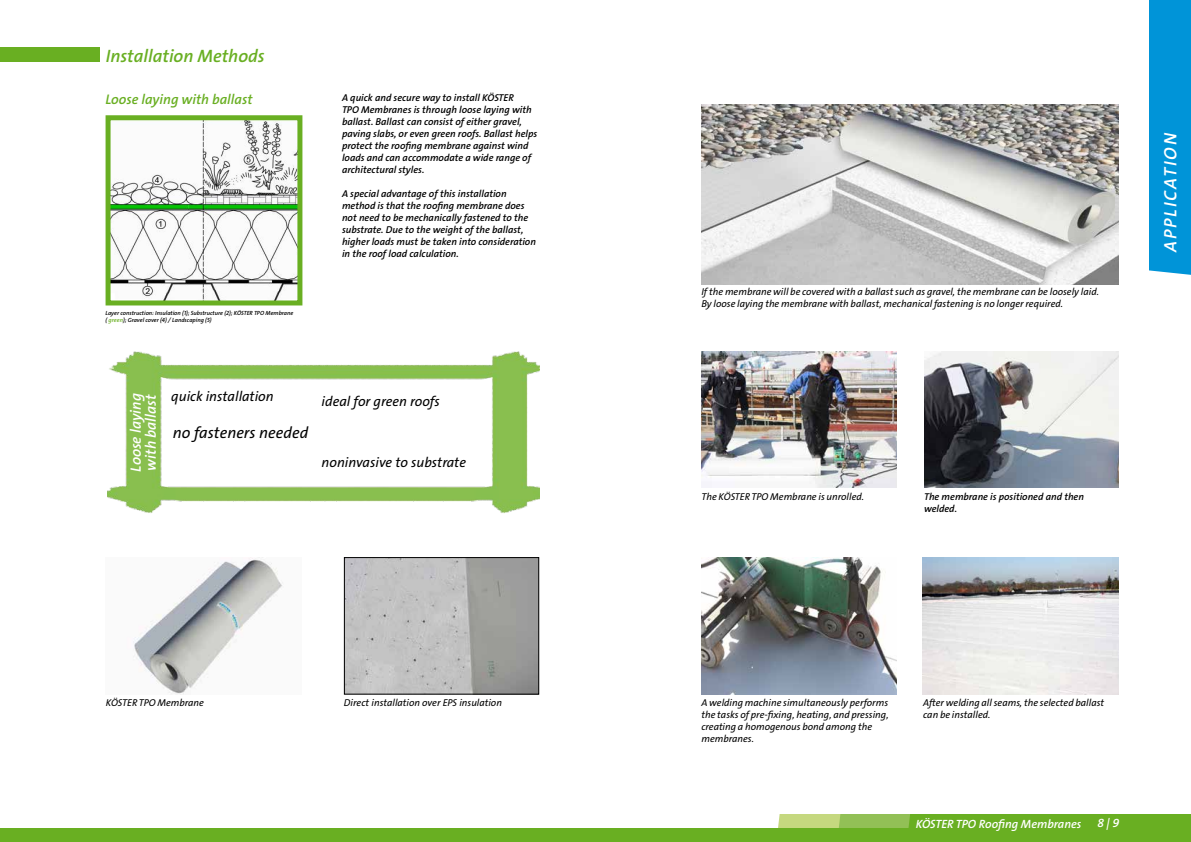
<style>
.page{position:relative;width:1191px;height:842px;background:#fff}
.page>*{position:absolute;margin:0;border:0;box-sizing:border-box;transform-origin:0 0}
.t1{font:18px "The Sans LP6 Se Bld IT";color:#69af22}
.t2{font:18px "The Sans LP6 Se Bld IT";letter-spacing:.105em;color:#fff}
.t3{font:16px "The Sans LP5 Plain IT";color:#000}
.t4{font:15px/15px "The Sans LP6 Se Bld IT";color:#fff}
.t5{font:14px "The Sans LP5 Plain IT";color:#000}
.t6{font:14px "The Sans LP6 Se Bld IT";color:#69af22}
.t7{font:12px "The Sans LP6 Se Bld IT";color:#fff}
.t8{font:10px/12px "The Sans LP6 Se Bld IT";color:#000}
.t9{font:10px/12px "The Sans LP5 Plain IT";color:#000}
.t10{font:6px/7.2px "The Sans LP6 Se Bld IT";color:#000}
.s1{color:#69af22}
</style>
<div class="page">
<div style="left:1149px;top:0;width:42px;height:275px;background:#0094d8"></div>
<div style="left:0;top:828px;width:1191px;height:14px;background:#69af22"></div>
<svg style="left:778px;top:814px;width:413px;height:14px;background:#7db838"></svg>
<img style="left:112px;top:121px;width:184px;height:178px">
<div style="left:106px;top:115px;width:196px;height:190px;border:5px solid #69af22"></div>
<div style="left:0;top:47px;width:99px;height:15px;background:#69af22"></div>
<svg style="left:107px;top:296px;width:3px;height:4px"></svg>
<img style="left:133px;top:557px;width:150px;height:137px">
<img style="left:346px;top:559px;width:191px;height:133px">
<div style="left:344px;top:557px;width:195px;height:137px;border:1px solid #000"></div>
<img style="left:701px;top:105px;width:417px;height:179px">
<img style="left:701px;top:351px;width:196px;height:136px">
<img style="left:701px;top:557px;width:196px;height:137px">
<img style="left:924px;top:351px;width:194px;height:136px">
<img style="left:107px;top:351px;width:432px;height:162px">
<img style="left:922px;top:557px;width:196px;height:137px">
<h1 class="t1" style="left:106px;top:44px;width:160px">Installation Methods</h1>
<h3 class="t6" style="left:106px;top:90px;width:148px">Loose laying with ballast</h3>
<p class="t10" style="left:106px;top:310px;width:189px">Layer construction: Insulation (1); Substructure (2); KÖSTER TPO Membrane ( <span class="s1">green</span>); Gravel cover (4) / Landscaping (5)</p>
<p class="t8" style="left:342px;top:92px;width:197px">A quick and secure way to install KÖSTER<br>TPO Membranes is through loose laying with ballast. Ballast can consist of either gravel, paving slabs, or even green roofs. Ballast helps protect the roofing membrane against wind loads and can accommodate a wide range of architectural styles.</p>
<p class="t8" style="left:342px;top:188px;width:195px">A special advantage of this installation method is that the roofing membrane does not need to be mechanically fastened to the substrate. Due to the weight of the ballast, higher loads must be taken into consideration in the roof load calculation.</p>
<h3 class="t4" style="left:130px;top:472px;width:80px;rotate:-90deg">Loose laying with ballast</h3>
<h3 class="t5" style="left:171px;top:387px;width:104px">quick installation</h3>
<h2 class="t3" style="left:173px;top:423px;width:137px">no fasteners needed</h2>
<h3 class="t5" style="left:321px;top:392px;width:120px">ideal for green roofs</h3>
<h3 class="t5" style="left:321px;top:453px;width:146px">noninvasive to substrate</h3>
<p class="t9" style="left:106px;top:697px;width:100px">KÖSTER TPO Membrane</p>
<p class="t9" style="left:344px;top:697px;width:159px">Direct installation over EPS insulation</p>
<p class="t9" style="left:701px;top:286px;width:399px">If the membrane will be covered with a ballast such as gravel, the membrane can be loosely laid.<br>By loose laying the membrane with ballast, mechanical fastening is no longer required.</p>
<h1 class="t2" style="left:1158px;top:252px;width:121px;rotate:-90deg">APPLICATION</h1>
<p class="t9" style="left:701px;top:491px;width:164px">The KÖSTER TPO Membrane is unrolled.</p>
<p class="t8" style="left:924px;top:491px;width:161px">The membrane is positioned and then welded.</p>
<p class="t9" style="left:701px;top:697px;width:189px">A welding machine simultaneously performs the tasks of pre-fixing, heating, and pressing, creating a homogenous bond among the membranes.</p>
<p class="t9" style="left:923px;top:697px;width:182px">After welding all seams, the selected ballast can be installed.</p>
<p class="t7" style="left:915px;top:816px;width:167px">KÖSTER TPO Roofing Membranes</p>
<p class="t7" style="left:1097px;top:815px;width:23px">8 | 9</p>
</div>
